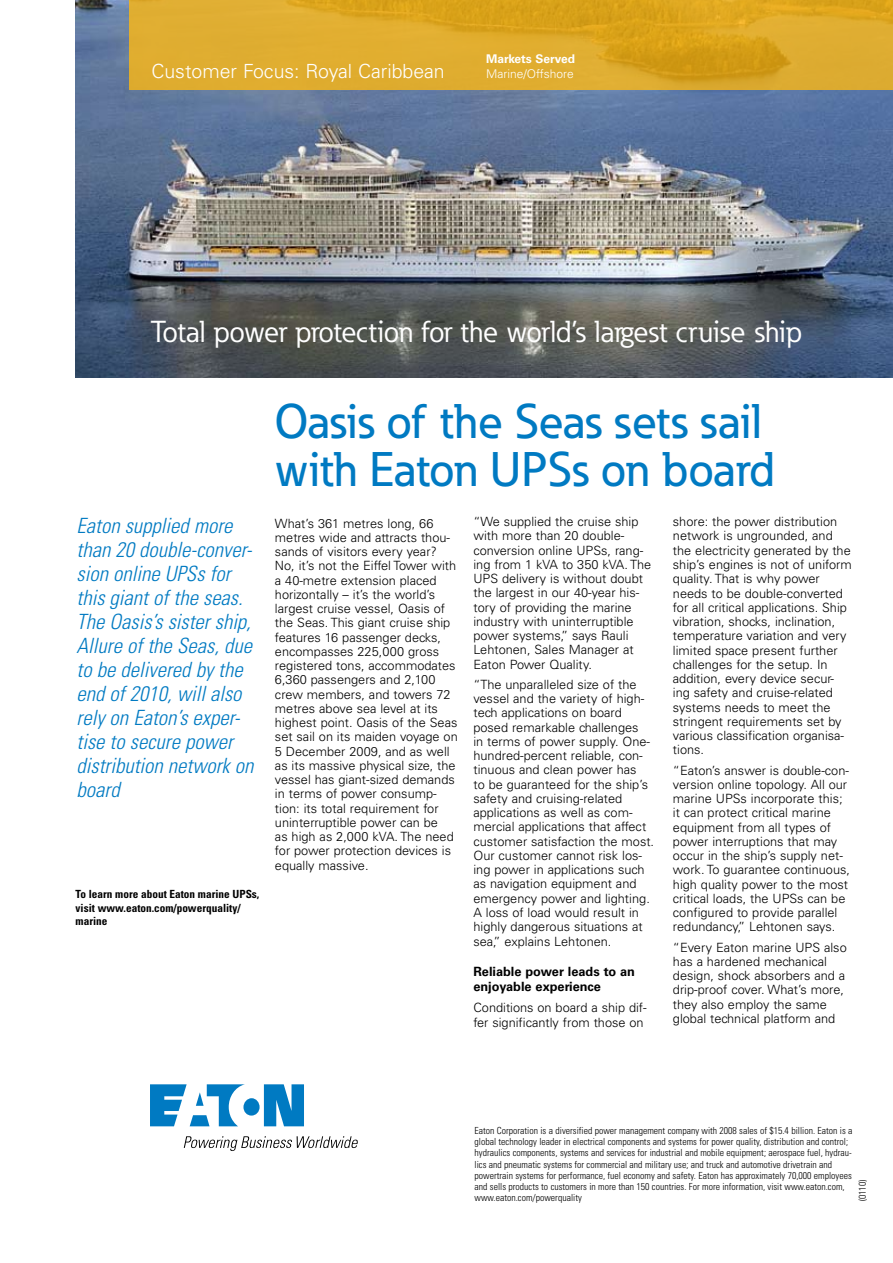
<style>
.page{position:relative;width:893px;height:1263px;background:#fff}
.page>*{position:absolute;margin:0;border:0;box-sizing:border-box;transform-origin:0 0}
.t1{font:500 48px/48px "Eaton";color:#007ac2}
.t2{font:30px "Eaton";color:#fff}
.t3{font:italic 300 condensed 21px/24px "Univers";color:#007ac2}
.t4{font:300 19.5px "Univers";color:#fff}
.t5{font:300 12.75px/14.2px "Univers";color:#000}
.t6{font:700 12.75px/14.2px "Univers";color:#000}
.t7{font:300 12px "Univers";color:#fff}
.t8{font:700 12px "Univers";color:#fff}
.t9{font:700 condensed 11.25px/13.5px "Univers";color:#000}
.t10{font:300 condensed 9.75px/11.2px "Univers";color:#000}
</style>
<div class="page">
<img style="left:75px;top:0;width:818px;height:377px">
<svg style="left:150px;top:1084px;width:154px;height:42px"></svg>
<svg style="left:184px;top:1136px;width:174px;height:15px"></svg>
<svg style="left:129px;top:0;width:764px;height:90px;background:#dda928"></svg>
<h3 class="t4" style="left:151px;top:59px;width:295px">Customer Focus: Royal Caribbean</h3>
<p class="t8" style="left:486px;top:52px;width:90px">Markets Served</p>
<p class="t7" style="left:486px;top:66px;width:89px">Marine/Offshore</p>
<h2 class="t2" style="left:151px;top:313px;width:653px">Total power protection for the world’s largest cruise ship</h2>
<h1 class="t1" style="left:275px;top:397px;width:501px">Oasis of the Seas sets sail with Eaton UPSs on board</h1>
<p class="t3" style="left:77px;top:513px;width:179px">Eaton supplied more than 20 double-conver&shy;sion online UPSs for this giant of the seas.<br>The Oasis’s sister ship,<br>Allure of the Seas, due to be delivered by the end of 2010, will also rely on Eaton’s exper&shy;tise to secure power distribution network on board</p>
<p class="t5" style="left:275px;top:516px;width:184px">What’s 361 metres long, 66 metres wide and attracts thou&shy;sands of visitors every year?<br>No, it’s not the Eiffel Tower with a 40-metre extension placed horizontally – it’s the world’s largest cruise vessel, Oasis of the Seas. This giant cruise ship features 16 passenger decks, encompasses 225,000 gross registered tons, accommodates<br>6,360 passengers and 2,100 crew members, and towers 72 metres above sea level at its highest point. Oasis of the Seas set sail on its maiden voyage on<br>5 December 2009, and as well as its massive physical size, the vessel has giant-sized demands in terms of power consump&shy;tion: its total requirement for uninterruptible power can be<br>as high as 2,000 kVA. The need for power protection devices is equally massive.</p>
<p class="t9" style="left:76px;top:887px;width:185px">To learn more about Eaton marine UPSs, visit www.eaton.com/powerquality/ marine</p>
<p class="t5" style="left:473px;top:514px;width:179px">“We supplied the cruise ship with more than 20 double&shy;conversion online UPSs, rang&shy;ing from 1 kVA to 350 kVA. The<br>UPS delivery is without doubt the largest in our 40-year his&shy;tory of providing the marine industry with uninterruptible power systems,” says Rauli<br>Lehtonen, Sales Manager at<br>Eaton Power Quality.</p>
<p class="t5" style="left:473px;top:677px;width:182px">“The unparalleled size of the vessel and the variety of high&shy;tech applications on board posed remarkable challenges<br>in terms of power supply. One&shy;hundred-percent reliable, con&shy;tinuous and clean power has<br>to be guaranteed for the ship’s safety and cruising-related applications as well as com&shy;mercial applications that affect customer satisfaction the most.<br>Our customer cannot risk los&shy;ing power in applications such as navigation equipment and emergency power and lighting.<br>A loss of load would result in highly dangerous situations at sea,” explains Lehtonen.</p>
<p class="t6" style="left:473px;top:965px;width:163px">Reliable power leads to an enjoyable experience</p>
<p class="t5" style="left:473px;top:1001px;width:175px">Conditions on board a ship dif&shy;fer significantly from those on</p>
<p class="t5" style="left:673px;top:515px;width:180px">shore: the power distribution network is ungrounded, and the electricity generated by the ship’s engines is not of uniform quality. That is why power needs to be double-converted for all critical applications. Ship vibration, shocks, inclination, temperature variation and very limited space present further challenges for the setup. In addition, every device secur&shy;ing safety and cruise-related systems needs to meet the stringent requirements set by various classification organisa&shy;tions.</p>
<p class="t5" style="left:673px;top:763px;width:179px">“Eaton’s answer is double-con&shy;version online topology. All our marine UPSs incorporate this; it can protect critical marine equipment from all types of power interruptions that may occur in the ship’s supply net&shy;work. To guarantee continuous, high quality power to the most critical loads, the UPSs can be configured to provide parallel redundancy,” Lehtonen says.</p>
<p class="t5" style="left:673px;top:940px;width:175px">“Every Eaton marine UPS also has a hardened mechanical design, shock absorbers and a drip-proof cover. What’s more, they also employ the same global technical platform and</p>
<p class="t10" style="left:475px;top:1125px;width:380px">Eaton Corporation is a diversified power management company with 2008 sales of $15.4 billion. Eaton is a global technology leader in electrical components and systems for power quality, distribution and control; hydraulics components, systems and services for industrial and mobile equipment; aerospace fuel, hydrau&shy;lics and pneumatic systems for commercial and military use; and truck and automotive drivetrain and powertrain systems for performance, fuel economy and safety. Eaton has approximately 70,000 employees and sells products to customers in more than 150 countries. For more information, visit www.eaton.com, www.eaton.com/powerquality</p>
<p class="t10" style="left:857px;top:1201px;width:23px;rotate:-90deg">(0110)</p>
</div>
